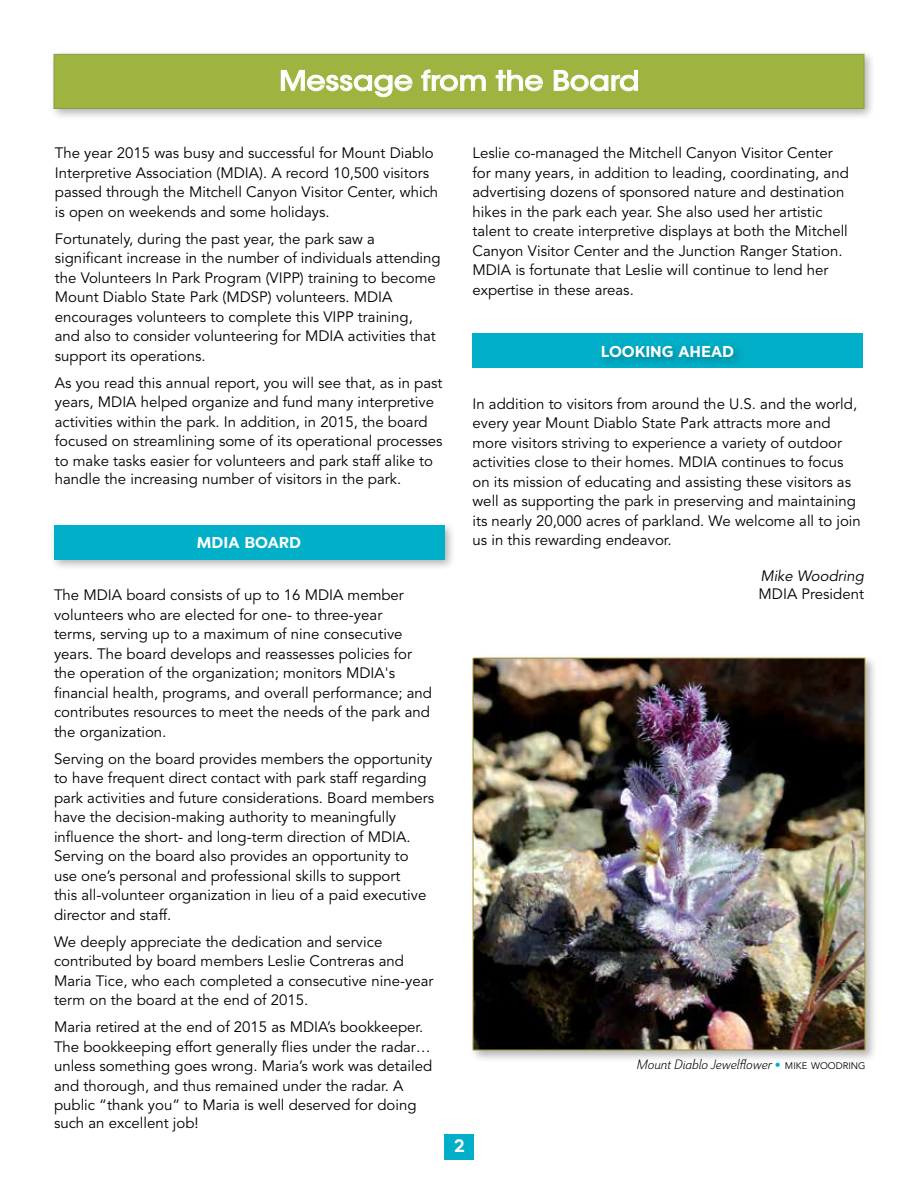
<style>
.page{position:relative;width:918px;height:1188px;background:#fff}
.page>*{position:absolute;margin:0;border:0;box-sizing:border-box;transform-origin:0 0}
.t1{font:500 27px "ITC Avant Garde Std";color:#fff;scale:1.1 1}
.t2{font:700 18px "Chronica Pro";color:#fff}
.t3{font:700 15.75px "Chronica Pro";color:#fff}
.t4{font:15px/19.5px "Avenir LT Std";color:#000}
.t5{font:italic 15px "Avenir LT Std";color:#000}
.t6{font:13.5px "Grn D Nor Boo It";color:#000}
.s1{font-family:"Avenir LT Std";font-size:12px;color:#01afc8}
.s2{font-family:"Avenir LT Std";font-size:9.45px}
</style>
<div class="page">
<div style="left:49px;top:49px;width:827px;height:72px;background:#000;opacity:.3"></div>
<div style="left:54px;top:54px;width:810px;height:55px;background:#9eb441;border:1px solid #869d48"></div>
<svg style="left:281px;top:70px;width:131px;height:27px"></svg>
<svg style="left:421px;top:70px;width:65px;height:21px"></svg>
<svg style="left:496px;top:70px;width:47px;height:21px"></svg>
<svg style="left:554px;top:70px;width:84px;height:21px"></svg>
<div style="left:445px;top:1134px;width:29px;height:25px;background:#01afc8"></div>
<div style="left:49px;top:521px;width:407px;height:50px;background:#000;opacity:.3"></div>
<div style="left:54px;top:525px;width:390px;height:35px;background:#01afc8"></div>
<div style="left:472px;top:334px;width:391px;height:34px;background:#01afc8"></div>
<div style="left:598px;top:341px;width:147px;height:27px;background:#000;opacity:.3"></div>
<div style="left:469px;top:654px;width:409px;height:409px;background:#000;opacity:.3"></div>
<img style="left:475px;top:660px;width:388px;height:388px">
<div style="left:473px;top:658px;width:392px;height:392px;border:1px solid #9c9234"></div>
<h1 class="t1" style="left:279px;top:64px;width:329px">Message from the Board</h1>
<p class="t4" style="left:55px;top:144px;width:385px">The year 2015 was busy and successful for Mount Diablo Interpretive Association (MDIA). A record 10,500 visitors passed through the Mitchell Canyon Visitor Center, which is open on weekends and some holidays.</p>
<p class="t4" style="left:55px;top:229px;width:387px">Fortunately, during the past year, the park saw a significant increase in the number of individuals attending the Volunteers In Park Program (VIPP) training to become Mount Diablo State Park (MDSP) volunteers. MDIA encourages volunteers to complete this VIPP training, and also to consider volunteering for MDIA activities that support its operations.</p>
<p class="t4" style="left:55px;top:373px;width:389px">As you read this annual report, you will see that, as in past years, MDIA helped organize and fund many interpretive activities within the park. In addition, in 2015, the board focused on streamlining some of its operational processes to make tasks easier for volunteers and park staff alike to</p>
<p class="t4" style="left:55px;top:469px;width:348px">handle the increasing number of visitors in the park.</p>
<p class="t3" style="left:197px;top:533px;width:106px">MDIA BOARD</p>
<p class="t4" style="left:54px;top:586px;width:380px">The MDIA board consists of up to 16 MDIA member volunteers who are elected for one- to three-year<br>terms, serving up to a maximum of nine consecutive years. The board develops and reassesses policies for the operation of the organization; monitors MDIA's financial health, programs, and overall performance; and contributes resources to meet the needs of the park and the organization.</p>
<p class="t4" style="left:54px;top:749px;width:382px">Serving on the board provides members the opportunity to have frequent direct contact with park staff regarding park activities and future considerations. Board members have the decision-making authority to meaningfully influence the short- and long-term direction of MDIA.<br>Serving on the board also provides an opportunity to use one’s personal and professional skills to support<br>this all-volunteer organization in lieu of a paid executive director and staff.</p>
<p class="t4" style="left:54px;top:932px;width:381px">We deeply appreciate the dedication and service contributed by board members Leslie Contreras and Maria Tice, who each completed a consecutive nine-year term on the board at the end of 2015.</p>
<p class="t4" style="left:54px;top:1018px;width:380px">Maria retired at the end of 2015 as MDIA’s bookkeeper.<br>The bookkeeping effort generally flies under the radar… unless something goes wrong. Maria’s work was detailed and thorough, and thus remained under the radar. A public “thank you” to Maria is well deserved for doing</p>
<p class="t4" style="left:54px;top:1114px;width:146px">such an excellent job!</p>
<p class="t4" style="left:472px;top:144px;width:378px">Leslie co-managed the Mitchell Canyon Visitor Center for many years, in addition to leading, coordinating, and advertising dozens of sponsored nature and destination hikes in the park each year. She also used her artistic talent to create interpretive displays at both the Mitchell Canyon Visitor Center and the Junction Ranger Station.<br>MDIA is fortunate that Leslie will continue to lend her expertise in these areas.</p>
<p class="t3" style="left:601px;top:341px;width:135px">LOOKING AHEAD</p>
<p class="t4" style="left:472px;top:394px;width:390px">In addition to visitors from around the U.S. and the world, every year Mount Diablo State Park attracts more and more visitors striving to experience a variety of outdoor activities close to their homes. MDIA continues to focus on its mission of educating and assisting these visitors as well as supporting the park in preserving and maintaining its nearly 20,000 acres of parkland. We welcome all to join us in this rewarding endeavor.</p>
<p class="t5" style="left:760px;top:567px;width:105px">Mike Woodring</p>
<p class="t4" style="left:759px;top:585px;width:107px">MDIA President</p>
<p class="t2" style="left:454px;top:1134px;width:12px">2</p>
<p class="t6" style="left:637px;top:1056px;width:230px">Mount Diablo Jewelflower <span class="s1">•</span> <span class="s2">MIKE WOODRING</span></p>
</div>
